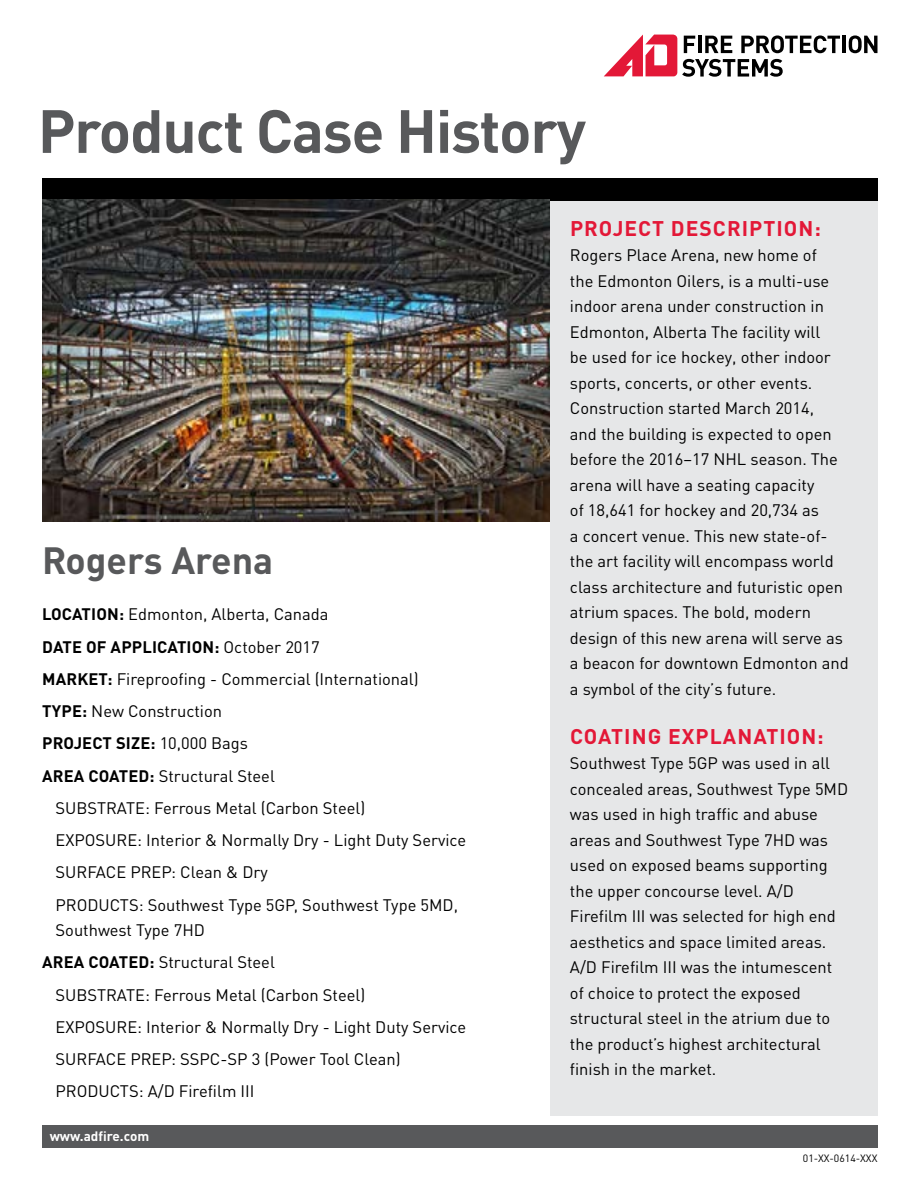
<style>
.page{position:relative;width:918px;height:1188px;background:#fff}
.page>*{position:absolute;margin:0;border:0;box-sizing:border-box;transform-origin:0 0}
.t1{font:700 60px "DIN Pro";letter-spacing:-.02em;color:#58595b}
.t2{font:700 37.5px "DIN Pro";color:#58595b}
.t3{font:700 21px "DIN Pro";letter-spacing:.05em;color:#e31837}
.t4{font:16.5px/25.5px "DIN Pro";color:#000}
.t5{font:700 16.5px "DIN Pro";letter-spacing:.01em;color:#000}
.t6{font:700 13.5px "DIN Pro";color:#fff}
.t7{font:10.5px "DIN Pro";color:#000}
.s1{font-weight:700}
.s2{font-weight:400}
</style>
<div class="page">
<div style="left:550px;top:200px;width:328px;height:916px;background:#e6e7e8"></div>
<div style="left:42px;top:178px;width:836px;height:23px;background:#000"></div>
<div style="left:42px;top:1125px;width:836px;height:23px;background:#58595b"></div>
<hr style="left:843px;top:36px;width:3px;height:17px;background:#000">
<svg style="left:849px;top:35px;width:28px;height:18px"></svg>
<svg style="left:604px;top:35px;width:236px;height:42px"></svg>
<img style="left:42px;top:200px;width:508px;height:322px">
<h1 class="t1" style="left:38px;top:81px;width:550px">Product Case History</h1>
<h2 class="t2" style="left:42px;top:529px;width:233px">Rogers Arena</h2>
<p class="t4" style="left:42px;top:600px;width:288px"><span class="s1">LOCATION:</span> Edmonton, Alberta, Canada</p>
<p class="t5" style="left:42px;top:633px;width:279px">DATE OF APPLICATION: <span class="s2">October 2017</span></p>
<p class="t4" style="left:42px;top:665px;width:378px"><span class="s1">MARKET:</span> Fireproofing - Commercial (International)</p>
<p class="t4" style="left:42px;top:697px;width:181px"><span class="s1">TYPE:</span> New Construction</p>
<p class="t5" style="left:42px;top:730px;width:207px">PROJECT SIZE: <span class="s2">10,000 Bags</span></p>
<p class="t4" style="left:42px;top:761px;width:234px"><span class="s1">AREA COATED:</span> Structural Steel</p>
<p class="t4" style="left:56px;top:794px;width:311px">SUBSTRATE: Ferrous Metal (Carbon Steel)</p>
<p class="t4" style="left:56px;top:826px;width:412px">EXPOSURE: Interior &amp; Normally Dry - Light Duty Service</p>
<p class="t4" style="left:56px;top:858px;width:214px">SURFACE PREP: Clean &amp; Dry</p>
<p class="t4" style="left:56px;top:890px;width:404px">PRODUCTS: Southwest Type 5GP, Southwest Type 5MD,</p>
<p class="t4" style="left:56px;top:916px;width:151px">Southwest Type 7HD</p>
<p class="t4" style="left:42px;top:948px;width:234px"><span class="s1">AREA COATED:</span> Structural Steel</p>
<p class="t4" style="left:56px;top:980px;width:311px">SUBSTRATE: Ferrous Metal (Carbon Steel)</p>
<p class="t4" style="left:56px;top:1013px;width:412px">EXPOSURE: Interior &amp; Normally Dry - Light Duty Service</p>
<p class="t4" style="left:56px;top:1045px;width:347px">SURFACE PREP: SSPC-SP 3 (Power Tool Clean)</p>
<p class="t4" style="left:56px;top:1077px;width:201px">PRODUCTS: A/D Firefilm III</p>
<p class="t6" style="left:50px;top:1125px;width:101px">www.adfire.com</p>
<p class="t3" style="left:570px;top:211px;width:252px">PROJECT DESCRIPTION:</p>
<p class="t4" style="left:570px;top:241px;width:280px">Rogers Place Arena, new home of<br>the Edmonton Oilers, is a multi-use indoor arena under construction in Edmonton, Alberta The facility will<br>be used for ice hockey, other indoor sports, concerts, or other events.<br>Construction started March 2014,<br>and the building is expected to open before the 2016–17 NHL season. The arena will have a seating capacity<br>of 18,641 for hockey and 20,734 as<br>a concert venue. This new state-of&shy;the art facility will encompass world class architecture and futuristic open atrium spaces. The bold, modern design of this new arena will serve as a beacon for downtown Edmonton and a symbol of the city’s future.</p>
<p class="t3" style="left:570px;top:719px;width:255px">COATING EXPLANATION:</p>
<p class="t4" style="left:570px;top:749px;width:280px">Southwest Type 5GP was used in all concealed areas, Southwest Type 5MD was used in high traffic and abuse areas and Southwest Type 7HD was used on exposed beams supporting the upper concourse level. A/D Firefilm III was selected for high end aesthetics and space limited areas.<br>A/D Firefilm III was the intumescent of choice to protect the exposed structural steel in the atrium due to the product’s highest architectural finish in the market.</p>
<p class="t7" style="left:803px;top:1150px;width:76px">01-XX-0614-XXX</p>
</div>
